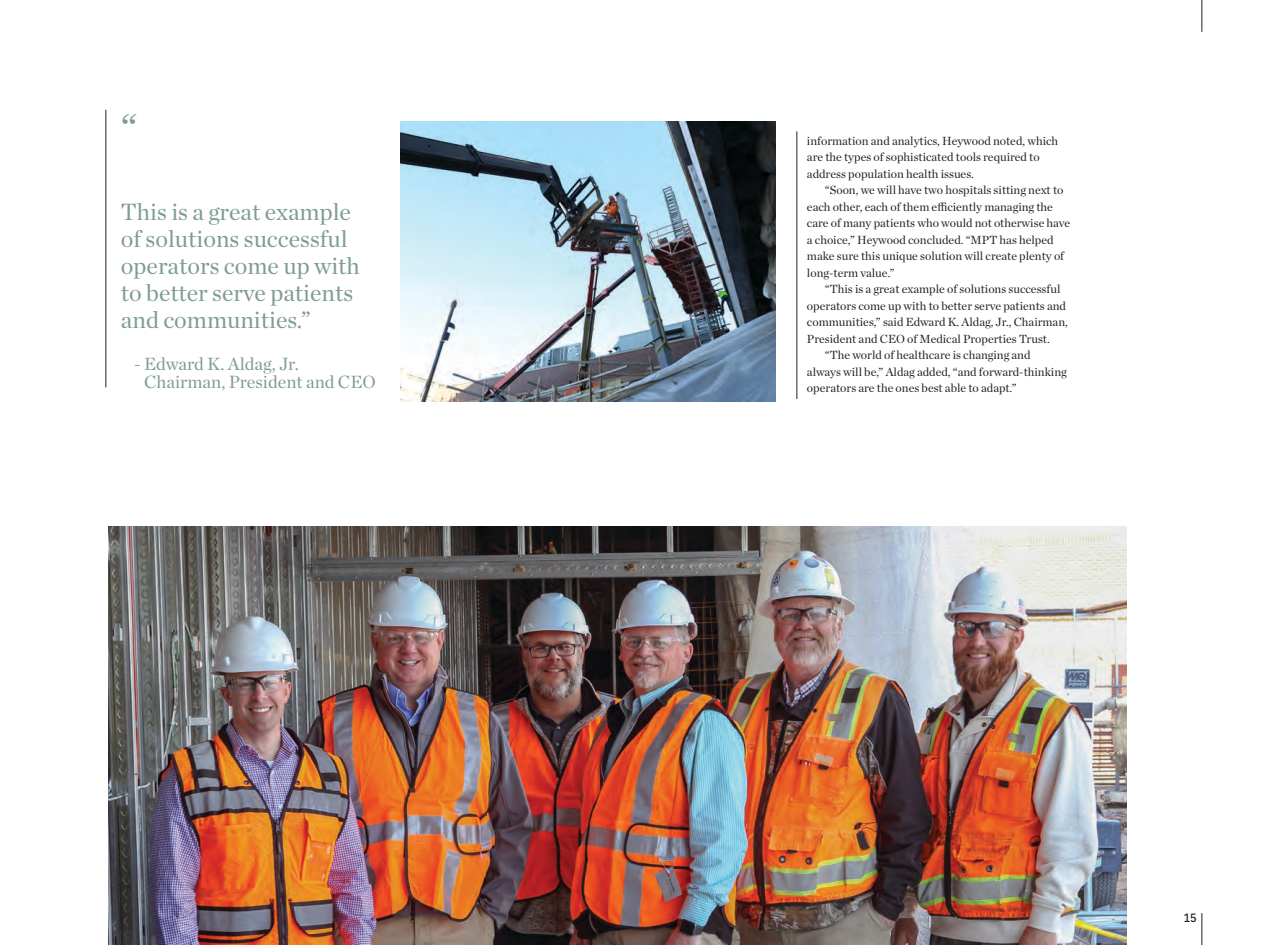
<style>
.page{position:relative;width:1269px;height:945px;background:#fff}
.page>*{position:absolute;margin:0;border:0;box-sizing:border-box;transform-origin:0 0}
.t1{font:40.5px "Chronicle Deck";color:#7d9c92}
.t2{font:24px/27px "Chronicle Deck";color:#7d9c92}
.t3{font:18px "Chronicle Deck";color:#7d9c92}
.t4{font:12px/16.5px "Chronicle Deck";color:#231f20}
.t5{font:500 12px "IBM Plex Sans Cond";color:#231f20}
</style>
<div class="page">
<hr style="left:1202px;top:913px;width:1px;height:32px;background:#231f20">
<hr style="left:1202px;top:0;width:1px;height:32px;background:#231f20">
<img style="left:401px;top:122px;width:374px;height:280px">
<hr style="left:796px;top:131px;width:1px;height:268px;background:#231f20">
<img style="left:108px;top:526px;width:1018px;height:419px">
<hr style="left:105px;top:110px;width:1px;height:277px;background:#231f20">
<p class="t1" style="left:121px;top:98px;width:18px">“</p>
<p class="t2" style="left:121px;top:197px;width:240px">This is a great example of solutions successful operators come up with to better serve patients and communities.”</p>
<p class="t3" style="left:134px;top:350px;width:166px">- Edward K. Aldag, Jr.</p>
<p class="t3" style="left:144px;top:368px;width:233px">Chairman, President and CEO</p>
<p class="t4" style="left:807px;top:131px;width:253px">information and analytics, Heywood noted, which are the types of sophisticated tools required to address population health issues.</p>
<p class="t4" style="left:807px;top:181px;width:265px;text-indent:18px">“Soon, we will have two hospitals sitting next to each other, each of them efficiently managing the care of many patients who would not otherwise have a choice,” Heywood concluded. “MPT has helped make sure this unique solution will create plenty of long-term value.”</p>
<p class="t4" style="left:807px;top:280px;width:262px;text-indent:18px">“This is a great example of solutions successful operators come up with to better serve patients and communities,” said Edward K. Aldag, Jr., Chairman, President and CEO of Medical Properties Trust.</p>
<p class="t4" style="left:807px;top:346px;width:261px;text-indent:18px">“The world of healthcare is changing and always will be,” Aldag added, “and forward-thinking operators are the ones best able to adapt.”</p>
<p class="t5" style="left:1184px;top:908px;width:14px">15</p>
</div>
